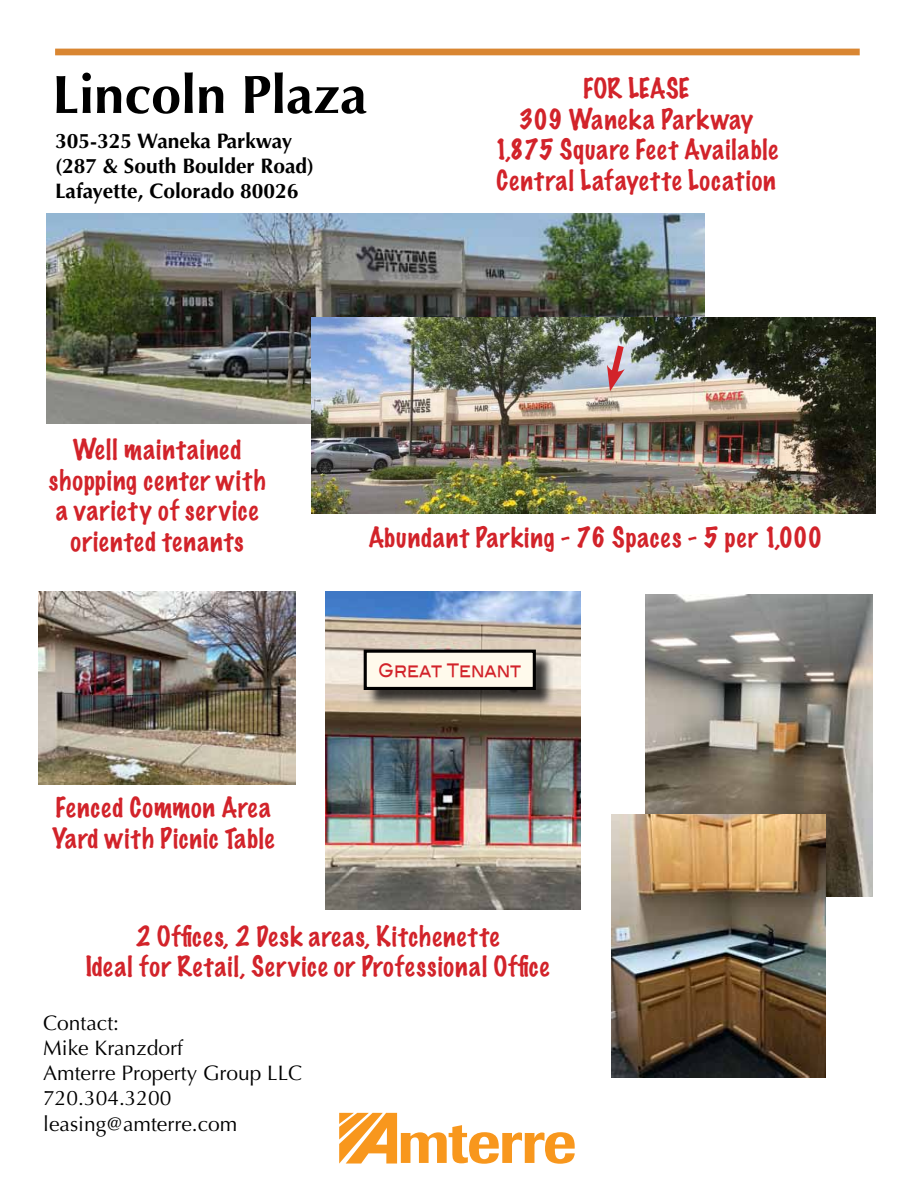
<style>
.page{position:relative;width:918px;height:1188px;background:#fff}
.page>*{position:absolute;margin:0;border:0;box-sizing:border-box;transform-origin:0 0}
.t1{font:700 54px "Optima";color:#000}
.t2{font:100 25.5px/30.6px "Marker Felt";letter-spacing:.04em;color:#d2232a;text-align:center}
.t3{font:21px/25.2px "Optima";color:#000}
.t4{font:700 21px/25.2px "Optima";color:#000}
.t5{font:18.45px "Blair Md ITCTT Medium";color:#d2232a;scale:.79 1}
</style>
<div class="page">
<div style="left:55px;top:49px;width:805px;height:6px;background:#d98632"></div>
<img style="left:46px;top:213px;width:658px;height:211px">
<svg style="left:339px;top:1113px;width:236px;height:51px"></svg>
<img style="left:311px;top:318px;width:564px;height:195px">
<img style="left:326px;top:592px;width:254px;height:317px">
<div style="left:366px;top:652px;width:188px;height:57px;background:#000;opacity:.75"></div>
<div style="left:365px;top:651px;width:169px;height:37px;background:#fffaec"></div>
<div style="left:364px;top:650px;width:172px;height:40px;border:3px solid #000"></div>
<img style="left:39px;top:592px;width:257px;height:193px">
<img style="left:646px;top:594px;width:227px;height:302px">
<img style="left:611px;top:814px;width:214px;height:264px">
<svg style="left:606px;top:339px;width:22px;height:52px"></svg>
<h1 class="t1" style="left:52px;top:63px;width:317px">Lincoln Plaza</h1>
<p class="t4" style="left:55px;top:129px;width:261px">305-325 Waneka Parkway (287 &amp; South Boulder Road)<br>Lafayette, Colorado 80026</p>
<p class="t2" style="left:494px;top:73px;width:285px">FOR LEASE<br>309 Waneka Parkway<br>1,875 Square Feet Available<br>Central Lafayette Location</p>
<p class="t2" style="left:49px;top:434px;width:218px">Well maintained shopping center with a variety of service oriented tenants</p>
<p class="t2" style="left:52px;top:792px;width:224px;text-align:left">Fenced Common Area<br>Yard with Picnic Table</p>
<p class="t2" style="left:368px;top:522px;width:455px">Abundant Parking - 76 Spaces - 5 per 1,000</p>
<p class="t5" style="left:378px;top:655px;width:183px">Great Tenant</p>
<p class="t2" style="left:86px;top:920px;width:465px">2 Offices, 2 Desk areas, Kitchenette<br>Ideal for Retail, Service or Professional Office</p>
<p class="t3" style="left:43px;top:1010px;width:261px">Contact:<br>Mike Kranzdorf<br>Amterre Property Group LLC<br>720.304.3200 leasing@amterre.com</p>
</div>
